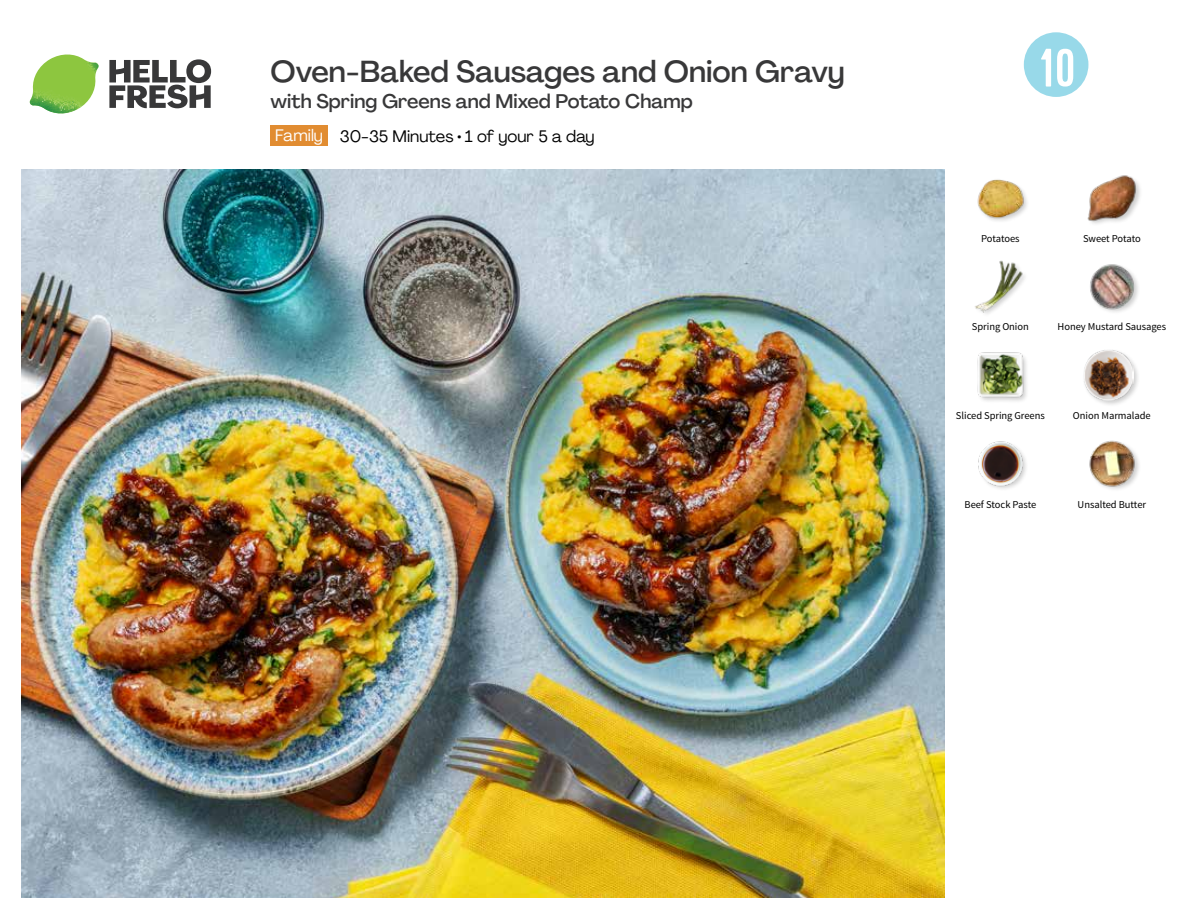
<style>
.page{position:relative;width:1188px;height:918px;background:#fff}
.page>*{position:absolute;margin:0;border:0;box-sizing:border-box;transform-origin:0 0}
.t1{font:54px "Kapra";color:#fff}
.t2{font:500 30px "Agrandir";color:#383839}
.t3{font:500 19.5px "Agrandir";color:#383839}
.t4{font:16.5px "Agrandir";color:#000}
.t5{font:16.5px "Agrandir";color:#fff}
.t6{font:10.5px "Source Sans Pro";letter-spacing:-.005em;color:#000}
</style>
<div class="page">
<svg style="left:109px;top:59px;width:102px;height:49px"></svg>
<img style="left:30px;top:55px;width:69px;height:59px">
<img style="left:21px;top:170px;width:924px;height:728px">
<div style="left:271px;top:126px;width:57px;height:20px;background:#e18c31"></div>
<img style="left:977px;top:352px;width:50px;height:49px">
<img style="left:978px;top:441px;width:48px;height:48px">
<img style="left:1089px;top:440px;width:50px;height:50px">
<div style="left:1082px;top:348px;width:59px;height:59px;background:#000;opacity:.2"></div>
<img style="left:1083px;top:349px;width:51px;height:51px">
<img style="left:977px;top:179px;width:50px;height:42px">
<img style="left:975px;top:260px;width:50px;height:54px">
<img style="left:1090px;top:264px;width:48px;height:48px">
<img style="left:1087px;top:175px;width:53px;height:49px">
<svg style="left:1023px;top:32px;width:66px;height:65px"></svg>
<h2 class="t2" style="left:271px;top:53px;width:576px">Oven-Baked Sausages and Onion Gravy</h2>
<h3 class="t3" style="left:271px;top:89px;width:424px">with Spring Greens and Mixed Potato Champ</h3>
<h3 class="t5" style="left:275px;top:125px;width:49px">Family</h3>
<h3 class="t4" style="left:340px;top:126px;width:256px">30-35 Minutes • 1 of your 5 a day</h3>
<h1 class="t1" style="left:1040px;top:37px;width:36px">10</h1>
<p class="t6" style="left:981px;top:232px;width:40px">Potatoes</p>
<p class="t6" style="left:1083px;top:232px;width:59px">Sweet Potato</p>
<p class="t6" style="left:972px;top:320px;width:58px">Spring Onion</p>
<p class="t6" style="left:1058px;top:320px;width:110px">Honey Mustard Sausages</p>
<p class="t6" style="left:956px;top:409px;width:90px">Sliced Spring Greens</p>
<p class="t6" style="left:1073px;top:409px;width:79px">Onion Marmalade</p>
<p class="t6" style="left:965px;top:498px;width:73px">Beef Stock Paste</p>
<p class="t6" style="left:1078px;top:498px;width:70px">Unsalted Butter</p>
</div>
